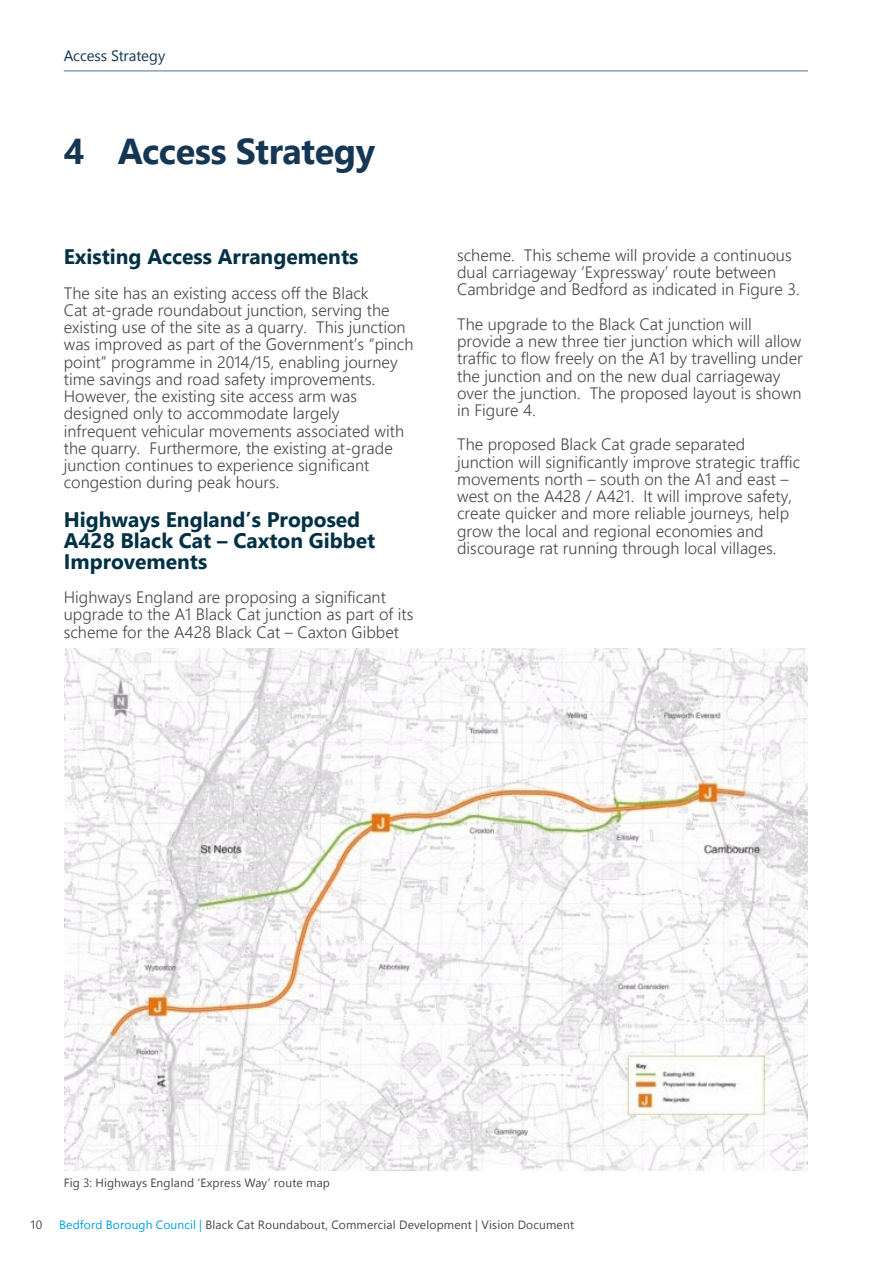
<style>
.page{position:relative;width:893px;height:1263px;background:#fff}
.page>*{position:absolute;margin:0;border:0;box-sizing:border-box;transform-origin:0 0}
.t1{font:700 36px "Leelawadee";letter-spacing:-.015em;color:#153754}
.t2{font:700 21px/21px "Leelawadee UI";color:#023145}
.t3{font:300 16.5px/17.2px "Leelawadee UI";color:#464945}
.t4{font:15px "Leelawadee";letter-spacing:-.01em;color:#153754}
.t5{font:12px "Leelawadee UI";letter-spacing:.015em;color:#464945}
.s1{color:#009fe3}
</style>
<div class="page">
<hr style="left:64px;top:71px;width:744px;height:1px;background:#4e748d">
<img style="left:65px;top:648px;width:742px;height:522px">
<p class="t4" style="left:64px;top:47px;width:103px">Access Strategy</p>
<h1 class="t1" style="left:64px;top:131px;width:313px">4 Access Strategy</h1>
<p class="t2" style="left:64px;top:245px;width:296px">Existing Access Arrangements</p>
<p class="t3" style="left:64px;top:283px;width:351px">The site has an existing access off the Black<br>Cat at-grade roundabout junction, serving the existing use of the site as a quarry. This junction was improved as part of the Government’s “pinch point” programme in 2014/15, enabling journey time savings and road safety improvements.<br>However, the existing site access arm was designed only to accommodate largely infrequent vehicular movements associated with the quarry. Furthermore, the existing at-grade junction continues to experience significant congestion during peak hours.</p>
<p class="t2" style="left:64px;top:507px;width:313px">Highways England’s Proposed<br>A428 Black Cat – Caxton Gibbet<br>Improvements</p>
<p class="t3" style="left:64px;top:588px;width:351px">Highways England are proposing a significant upgrade to the A1 Black Cat junction as part of its scheme for the A428 Black Cat – Caxton Gibbet</p>
<p class="t3" style="left:457px;top:245px;width:344px">scheme. This scheme will provide a continuous dual carriageway ‘Expressway’ route between<br>Cambridge and Bedford as indicated in Figure 3.</p>
<p class="t3" style="left:457px;top:314px;width:347px">The upgrade to the Black Cat junction will provide a new three tier junction which will allow traffic to flow freely on the A1 by travelling under the junction and on the new dual carriageway over the junction. The proposed layout is shown in Figure 4.</p>
<p class="t3" style="left:457px;top:435px;width:345px">The proposed Black Cat grade separated junction will significantly improve strategic traffic movements north – south on the A1 and east – west on the A428 / A421. It will improve safety, create quicker and more reliable journeys, help grow the local and regional economies and discourage rat running through local villages.</p>
<p class="t5" style="left:64px;top:1174px;width:268px">Fig 3: Highways England ‘Express Way’ route map</p>
<p class="t5" style="left:30px;top:1216px;width:14px">10</p>
<p class="t5" style="left:59px;top:1216px;width:516px"><span class="s1">Bedford Borough Council |</span> Black Cat Roundabout, Commercial Development | Vision Document</p>
</div>
